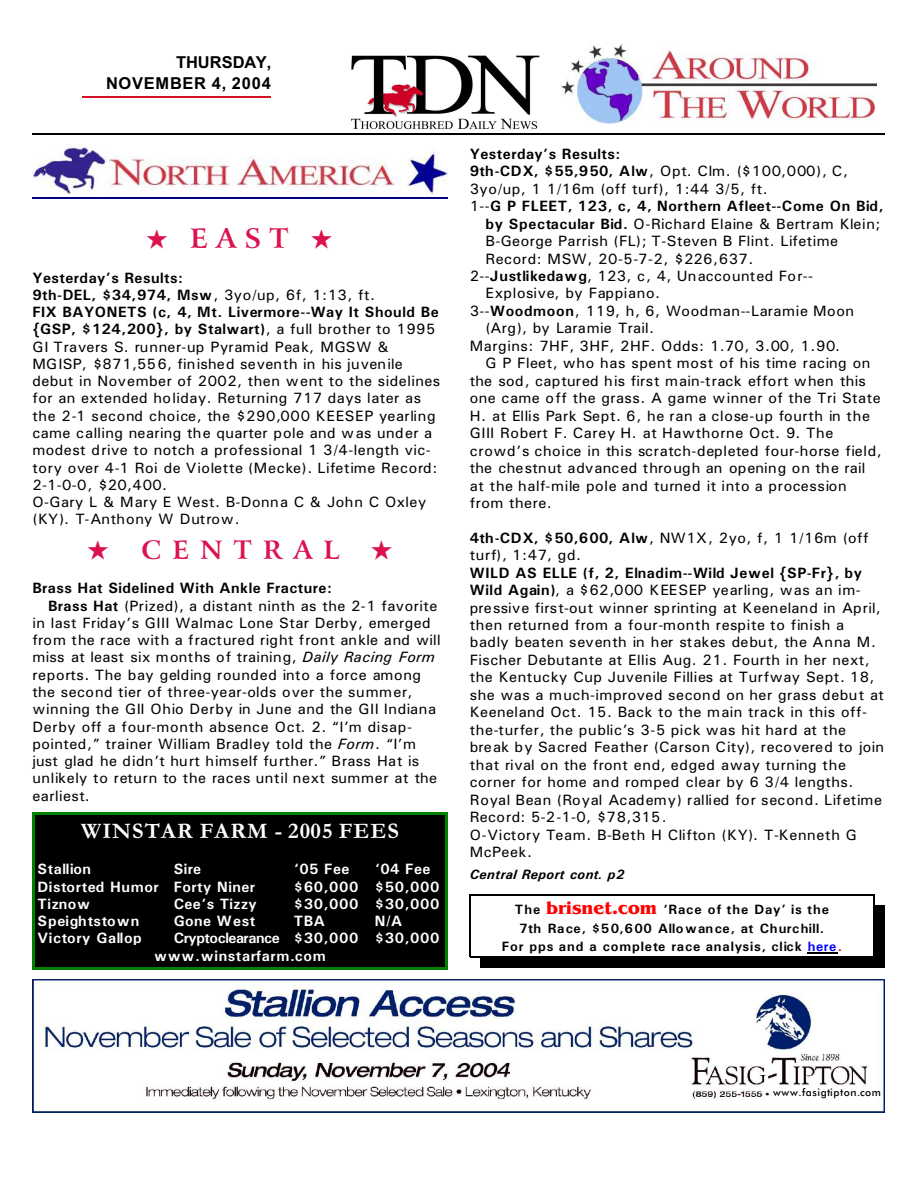
<style>
.page{position:relative;width:918px;height:1188px;background:#fff}
.page>*{position:absolute;margin:0;border:0;box-sizing:border-box;transform-origin:0 0}
.t1{font:700 27px "Arrus BT";color:#db124d}
.t2{font:700 25.5px "Arrus BT";letter-spacing:.43em;color:#db124d}
.t3{font:700 22.35px "Garamond";letter-spacing:.05em;color:#fff}
.t4{font:700 16.5px/21.6px "Arial";letter-spacing:.045em;color:#000;text-align:right}
.t5{font:15px/17.4px "Univers";letter-spacing:.03em;color:#000}
.t6{font:15px "Univers";letter-spacing:.01em;color:#000}
.t7{font:700 15px/17.2px "Univers";letter-spacing:.035em;color:#fff}
.t8{font:700 15px "Univers";letter-spacing:.03em;color:#000}
.t9{font:15px "Univers";letter-spacing:.05em;color:#000}
.t10{font:700 15px "Univers";letter-spacing:.06em;color:#fff}
.t11{font:700 13.5px/18.6px "Univers";letter-spacing:.065em;color:#000;text-align:center}
.t12{font:italic 700 13.5px "Univers";letter-spacing:.025em;color:#000}
.t13{font:10.5px "Futura Md BT";letter-spacing:.05em;color:#000}
.s1{font-weight:700}
.s2{font-style:italic}
.s3{font-weight:400}
.s4{font-family:"Benguiat Bk BT";font-size:18px;color:#f00}
.s5{color:#00f}
.s6{color:#d10000}
</style>
<div class="page">
<img style="left:32px;top:979px;width:852px;height:134px">
<hr style="left:82px;top:96px;width:189px;height:2px;background:#d41226">
<img style="left:561px;top:44px;width:315px;height:79px">
<img style="left:351px;top:55px;width:189px;height:75px">
<hr style="left:32px;top:133px;width:853px;height:2px;background:#000">
<img style="left:32px;top:145px;width:416px;height:49px">
<hr style="left:32px;top:197px;width:416px;height:1px;background:#000080">
<div style="left:32px;top:813px;width:416px;height:156px;background:#000"></div>
<hr style="left:32px;top:813px;width:3px;height:156px;background:#008000">
<hr style="left:445px;top:813px;width:3px;height:156px;background:#008000">
<hr style="left:32px;top:813px;width:416px;height:2px;background:#008000">
<hr style="left:32px;top:967px;width:416px;height:2px;background:#008000">
<hr style="left:808px;top:953px;width:30px;height:1px;background:#000">
<hr style="left:470px;top:894px;width:1px;height:63px;background:#000">
<hr style="left:873px;top:894px;width:1px;height:63px;background:#000">
<hr style="left:470px;top:894px;width:404px;height:2px;background:#000">
<hr style="left:470px;top:956px;width:404px;height:1px;background:#000">
<div style="left:874px;top:905px;width:11px;height:63px;background:#000"></div>
<div style="left:480px;top:957px;width:405px;height:11px;background:#000"></div>
<p class="t4" style="left:106px;top:52px;width:167px">THURSDAY,<br>NOVEMBER 4, 2004</p>
<h1 class="t1" style="left:146px;top:228px;width:188px">★ EAST ★</h1>
<p class="t5" style="left:32px;top:270px;width:410px"><span class="s1">Yesterday’s Results:<br>9th-DEL, $34,974, Msw</span>, 3yo/up, 6f, 1:13, ft.<br><span class="s1">FIX BAYONETS (c, 4, Mt. Livermore--Way It Should Be {GSP, $124,200}, by Stalwart)</span>, a full brother to 1995<br>GI Travers S. runner-up Pyramid Peak, MGSW &amp; MGISP, $871,556, finished seventh in his juvenile debut in November of 2002, then went to the sidelines for an extended holiday. Returning 717 days later as the 2-1 second choice, the $290,000 KEESEP yearling came calling nearing the quarter pole and was under a modest drive to notch a professional 1 3/4-length vic&shy;tory over 4-1 Roi de Violette (Mecke). Lifetime Record:<br>2-1-0-0, $20,400.<br>O-Gary L &amp; Mary E West. B-Donna C &amp; John C Oxley (KY). T-Anthony W Dutrow.</p>
<h2 class="t2" style="left:87px;top:540px;width:254px">★ CENTRAL</h2>
<p class="t8" style="left:32px;top:583px;width:301px">Brass Hat Sidelined With Ankle Fracture:</p>
<p class="t5" style="left:48px;top:598px;width:391px"><span class="s1">Brass Hat</span> (Prized), a distant ninth as the 2-1 favorite</p>
<p class="t5" style="left:32px;top:615px;width:400px">in last Friday’s GIII Walmac Lone Star Derby, emerged</p>
<p class="t6" style="left:32px;top:635px;width:410px">from the race with a fractured right front ankle and will</p>
<p class="t5" style="left:32px;top:650px;width:404px">miss at least six months of training, <span class="s2">Daily Racing Form</span></p>
<p class="t5" style="left:32px;top:667px;width:390px">reports. The bay gelding rounded into a force among</p>
<p class="t5" style="left:32px;top:684px;width:382px">the second tier of three-year-olds over the summer,</p>
<p class="t5" style="left:32px;top:702px;width:405px">winning the GII Ohio Derby in June and the GII Indiana</p>
<p class="t5" style="left:32px;top:719px;width:381px">Derby off a four-month absence Oct. 2. “I’m disap-</p>
<p class="t5" style="left:32px;top:736px;width:385px">pointed,” trainer William Bradley told the <span class="s2">Form</span>. “I’m</p>
<p class="t6" style="left:32px;top:756px;width:389px">just glad he didn’t hurt himself further.” Brass Hat is</p>
<p class="t5" style="left:32px;top:771px;width:406px">unlikely to return to the races until next summer at the</p>
<p class="t5" style="left:32px;top:788px;width:59px">earliest.</p>
<h3 class="t3" style="left:81px;top:824px;width:319px">WINSTAR FARM - 2005 FEES</h3>
<p class="t7" style="left:37px;top:862px;width:55px">Stallion</p>
<p class="t7" style="left:174px;top:862px;width:29px">Sire</p>
<p class="t7" style="left:294px;top:862px;width:57px">‘05 Fee</p>
<p class="t7" style="left:375px;top:862px;width:57px">‘04 Fee</p>
<p class="t7" style="left:37px;top:879px;width:219px">Distorted Humor Forty Niner</p>
<p class="t7" style="left:294px;top:879px;width:147px">$60,000 $50,000</p>
<p class="t7" style="left:37px;top:896px;width:54px">Tiznow</p>
<p class="t7" style="left:174px;top:896px;width:85px">Cee’s Tizzy</p>
<p class="t7" style="left:294px;top:896px;width:147px">$30,000 $30,000</p>
<p class="t10" style="left:37px;top:916px;width:103px">Speightstown</p>
<p class="t7" style="left:174px;top:914px;width:83px">Gone West</p>
<p class="t7" style="left:294px;top:914px;width:32px">TBA</p>
<p class="t7" style="left:375px;top:914px;width:29px">N/A</p>
<p class="t7" style="left:37px;top:931px;width:106px">Victory Gallop</p>
<p class="t7" style="left:154px;top:931px;width:287px;text-indent:19px">Cryptoclearance $30,000 $30,000 www.winstarfarm.com</p>
<p class="t8" style="left:470px;top:148px;width:152px">Yesterday’s Results:</p>
<p class="t9" style="left:470px;top:166px;width:380px"><span class="s1">9th-CDX, $55,950, Alw</span>, Opt. Clm. ($100,000), C,</p>
<p class="t5" style="left:470px;top:181px;width:300px">3yo/up, 1 1/16m (off turf), 1:44 3/5, ft.</p>
<p class="t8" style="left:470px;top:201px;width:415px"><span class="s3">1--</span>G P FLEET, 123, c, 4, Northern Afleet--Come On Bid,</p>
<p class="t5" style="left:485px;top:216px;width:397px"><span class="s1">by Spectacular Bid.</span> O-Richard Elaine &amp; Bertram Klein;</p>
<p class="t5" style="left:485px;top:234px;width:354px">B-George Parrish (FL); T-Steven B Flint. Lifetime</p>
<p class="t5" style="left:485px;top:251px;width:270px">Record: MSW, 20-5-7-2, $226,637.</p>
<p class="t5" style="left:470px;top:268px;width:345px">2--<span class="s1">Justlikedawg</span>, 123, c, 4, Unaccounted For--</p>
<p class="t5" style="left:485px;top:286px;width:176px">Explosive, by Fappiano.</p>
<p class="t5" style="left:470px;top:303px;width:386px">3--<span class="s1">Woodmoon</span>, 119, h, 6, Woodman--Laramie Moon</p>
<p class="t6" style="left:485px;top:323px;width:170px">(Arg), by Laramie Trail.</p>
<p class="t5" style="left:470px;top:338px;width:372px">Margins: 7HF, 3HF, 2HF. Odds: 1.70, 3.00, 1.90.</p>
<p class="t5" style="left:485px;top:356px;width:387px">G P Fleet, who has spent most of his time racing on</p>
<p class="t6" style="left:470px;top:375px;width:398px">the sod, captured his first main-track effort when this</p>
<p class="t5" style="left:470px;top:391px;width:412px">one came off the grass. A game winner of the Tri State</p>
<p class="t5" style="left:470px;top:408px;width:402px">H. at Ellis Park Sept. 6, he ran a close-up fourth in the</p>
<p class="t5" style="left:470px;top:426px;width:365px">GIII Robert F. Carey H. at Hawthorne Oct. 9. The</p>
<p class="t5" style="left:470px;top:443px;width:414px">crowd’s choice in this scratch-depleted four-horse field,</p>
<p class="t6" style="left:470px;top:463px;width:397px">the chestnut advanced through an opening on the rail</p>
<p class="t5" style="left:470px;top:478px;width:378px">at the half-mile pole and turned it into a procession</p>
<p class="t5" style="left:470px;top:495px;width:84px">from there.</p>
<p class="t5" style="left:470px;top:530px;width:400px"><span class="s1">4th-CDX, $50,600, Alw</span>, NW1X, 2yo, f, 1 1/16m (off turf), 1:47, gd.</p>
<p class="t5" style="left:470px;top:565px;width:416px"><span class="s1">WILD AS ELLE (f, 2, Elnadim--Wild Jewel {SP-Fr}, by Wild Again)</span>, a $62,000 KEESEP yearling, was an im&shy;pressive first-out winner sprinting at Keeneland in April, then returned from a four-month respite to finish a badly beaten seventh in her stakes debut, the Anna M.<br>Fischer Debutante at Ellis Aug. 21. Fourth in her next, the Kentucky Cup Juvenile Fillies at Turfway Sept. 18, she was a much-improved second on her grass debut at Keeneland Oct. 15. Back to the main track in this off&shy;the-turfer, the public’s 3-5 pick was hit hard at the break by Sacred Feather (Carson City), recovered to join that rival on the front end, edged away turning the corner for home and romped clear by 6 3/4 lengths.<br>Royal Bean (Royal Academy) rallied for second. Lifetime Record: 5-2-1-0, $78,315.<br>O-Victory Team. B-Beth H Clifton (KY). T-Kenneth G McPeek.</p>
<p class="t12" style="left:470px;top:870px;width:156px">Central Report cont. p2</p>
<p class="t11" style="left:502px;top:901px;width:342px">The <span class="s4">brisnet.com</span> ‘Race of the Day’ is the<br>7th Race, $50,600 Allowance, at Churchill.<br>For pps and a complete race analysis, click <span class="s5">here</span><span class="s6">.</span></p>
<p class="t13" style="left:773px;top:1088px;width:109px">www.fasigtipton.com</p>
</div>
